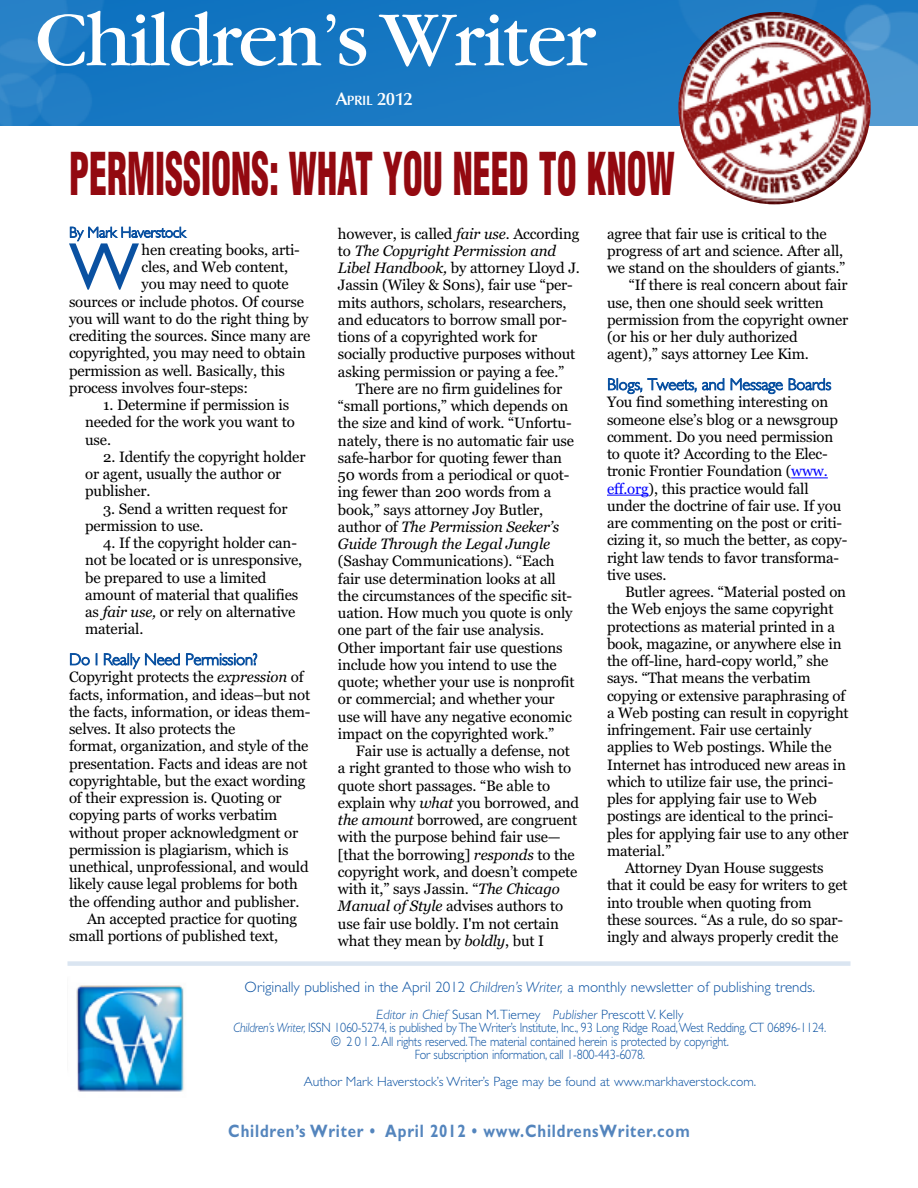
<style>
.page{position:relative;width:918px;height:1188px;background:#fff}
.page>*{position:absolute;margin:0;border:0;box-sizing:border-box;transform-origin:0 0}
.t1{font:81px "Garamond";letter-spacing:-.02em;color:#fff}
.t2{font:67.2px "Gill Sans";color:#0a51a1}
.t3{font:900 condensed 57.6px "Helvetica";color:#930910;scale:.62 1}
.t4{font:700 18px "Gill Sans";letter-spacing:.055em;color:#5485bd;scale:.83 1}
.t5{font:600 18px "Optima";color:#fff}
.t6{font:300 16.5px "Gill Sans";letter-spacing:-.01em;color:#0a51a1}
.t7{font:15px/17.2px "Georgia";letter-spacing:-.01em;color:#000}
.t8{font:300 15px "Gill Sans";color:#0a51a1}
.t9{font:300 13.5px/13.5px "Gill Sans";letter-spacing:-.015em;color:#0a51a1;text-align:center}
.s1{font-size:13.5px}
.s2{font-style:italic}
.s3{color:#00f}
</style>
<div class="page">
<hr style="left:791px;top:477px;width:37px;height:1px;background:#00f">
<hr style="left:607px;top:495px;width:42px;height:1px;background:#00f">
<img style="left:76px;top:985px;width:109px;height:107px">
<div style="left:68px;top:961px;width:782px;height:5px;background:#dae5f1"></div>
<img style="left:0;top:0;width:918px;height:125px">
<img style="left:678px;top:12px;width:193px;height:192px;border-radius:50%">
<h1 class="t1" style="left:35px;top:12px;width:562px">Children’s Writer</h1>
<p class="t5" style="left:336px;top:92px;width:79px">A<span class="s1">PRIL</span> 2012</p>
<h3 class="t3" style="left:69px;top:141px;width:979px">PERMISSIONS: WHAT YOU NEED TO KNOW</h3>
<p class="t8" style="left:69px;top:227px;width:118px">By Mark Haverstock</p>
<h2 class="t2" style="left:69px;top:241px;width:72px">W</h2>
<p class="t7" style="left:142px;top:241px;width:160px">hen creating books, arti-</p>
<p class="t7" style="left:142px;top:258px;width:148px">cles, and Web content,</p>
<p class="t7" style="left:142px;top:275px;width:149px">you may need to quote</p>
<p class="t7" style="left:69px;top:293px;width:237px">sources or include photos. Of course</p>
<p class="t7" style="left:69px;top:310px;width:241px">you will want to do the right thing by</p>
<p class="t7" style="left:69px;top:327px;width:243px">crediting the sources. Since many are</p>
<p class="t7" style="left:69px;top:344px;width:238px">copyrighted, you may need to obtain</p>
<p class="t7" style="left:69px;top:362px;width:218px">permission as well. Basically, this</p>
<p class="t7" style="left:69px;top:379px;width:181px">process involves four-steps:</p>
<p class="t7" style="left:85px;top:396px;width:211px;text-indent:18px">1. Determine if permission is needed for the work you want to use.</p>
<p class="t7" style="left:85px;top:448px;width:222px;text-indent:18px">2. Identify the copyright holder or agent, usually the author or publisher.</p>
<p class="t7" style="left:85px;top:500px;width:204px;text-indent:18px">3. Send a written request for permission to use.</p>
<p class="t7" style="left:85px;top:534px;width:219px;text-indent:18px">4. If the copyright holder can&shy;not be located or is unresponsive, be prepared to use a limited amount of material that qualifies as <span class="s2">fair use,</span> or rely on alternative material.</p>
<p class="t6" style="left:69px;top:653px;width:190px">Do I Really Need Permission?</p>
<p class="t7" style="left:69px;top:668px;width:236px">Copyright protects the <span class="s2">expression</span> of</p>
<p class="t7" style="left:69px;top:686px;width:243px">facts, information, and ideas–but not</p>
<p class="t7" style="left:69px;top:703px;width:243px">the facts, information, or ideas them-</p>
<p class="t7" style="left:69px;top:720px;width:168px">selves. It also protects the</p>
<p class="t7" style="left:69px;top:737px;width:241px">format, organization, and style of the</p>
<p class="t7" style="left:69px;top:755px;width:240px">presentation. Facts and ideas are not</p>
<p class="t7" style="left:69px;top:772px;width:238px">copyrightable, but the exact wording</p>
<p class="t7" style="left:69px;top:789px;width:214px">of their expression is. Quoting or</p>
<p class="t7" style="left:69px;top:806px;width:210px">copying parts of works verbatim</p>
<p class="t7" style="left:69px;top:824px;width:231px">without proper acknowledgment or</p>
<p class="t7" style="left:69px;top:841px;width:221px">permission is plagiarism, which is</p>
<p class="t7" style="left:69px;top:858px;width:241px">unethical, unprofessional, and would</p>
<p class="t7" style="left:69px;top:875px;width:230px">likely cause legal problems for both</p>
<p class="t7" style="left:69px;top:893px;width:232px">the offending author and publisher.</p>
<p class="t7" style="left:87px;top:910px;width:212px">An accepted practice for quoting</p>
<p class="t7" style="left:69px;top:927px;width:211px">small portions of published text,</p>
<p class="t7" style="left:338px;top:225px;width:244px">however, is called <span class="s2">fair use.</span> According to <span class="s2">The Copyright Permission and Libel Handbook,</span> by attorney Lloyd J.<br>Jassin (Wiley &amp; S0ns), fair use “per&shy;mits authors, scholars, researchers, and educators to borrow small por&shy;tions of a copyrighted work for socially productive purposes without asking permission or paying a fee.”</p>
<p class="t7" style="left:338px;top:380px;width:238px;text-indent:18px">There are no firm guidelines for “small portions,” which depends on the size and kind of work. “Unfortu&shy;nately, there is no automatic fair use safe-harbor for quoting fewer than 50 words from a periodical or quot&shy;ing fewer than 200 words from a book,” says attorney Joy Butler, author of <span class="s2">The Permission Seeker’s Guide Through the Legal Jungle</span></p>
<p class="t7" style="left:338px;top:553px;width:238px">(Sashay Communications). “Each fair use determination looks at all the circumstances of the specific sit&shy;uation. How much you quote is only one part of the fair use analysis.<br>Other important fair use questions include how you intend to use the quote; whether your use is nonprofit or commercial; and whether your use will have any negative economic impact on the copyrighted work.”</p>
<p class="t7" style="left:338px;top:742px;width:243px;text-indent:18px">Fair use is actually a defense, not a right granted to those who wish to quote short passages. “Be able to explain why <span class="s2">what</span> you borrowed, and <span class="s2">the amount</span> borrowed, are congruent with the purpose behind fair use— [that the borrowing] <span class="s2">responds</span> to the copyright work, and doesn’t compete with it,” says Jassin. “<span class="s2">The Chicago Manual of Style</span> advises authors to use fair use boldly. I'm not certain what they mean by <span class="s2">boldly</span>, but I</p>
<p class="t7" style="left:607px;top:225px;width:221px">agree that fair use is critical to the</p>
<p class="t7" style="left:607px;top:242px;width:238px">progress of art and science. After all,</p>
<p class="t7" style="left:607px;top:259px;width:240px">we stand on the shoulders of giants.”</p>
<p class="t7" style="left:629px;top:277px;width:220px">“If there is real concern about fair</p>
<p class="t7" style="left:607px;top:294px;width:218px">use, then one should seek written</p>
<p class="t7" style="left:607px;top:311px;width:243px">permission from the copyright owner</p>
<p class="t7" style="left:607px;top:328px;width:192px">(or his or her duly authorized</p>
<p class="t7" style="left:607px;top:346px;width:203px">agent),” says attorney Lee Kim.</p>
<p class="t6" style="left:607px;top:378px;width:226px">Blogs, Tweets, and Message Boards</p>
<p class="t7" style="left:607px;top:394px;width:242px">You find something interesting on someone else’s blog or a newsgroup comment. Do you need permission to quote it? According to the Elec&shy;tronic Frontier Foundation (<span class="s3">www. eff.org</span>), this practice would fall under the doctrine of fair use. If you are commenting on the post or criti&shy;cizing it, so much the better, as copy&shy;right law tends to favor transforma&shy;tive uses.</p>
<p class="t7" style="left:625px;top:583px;width:223px">Butler agrees. “Material posted on</p>
<p class="t7" style="left:607px;top:601px;width:228px">the Web enjoys the same copyright</p>
<p class="t7" style="left:607px;top:618px;width:230px">protections as material printed in a</p>
<p class="t7" style="left:607px;top:635px;width:236px">book, magazine, or anywhere else in</p>
<p class="t7" style="left:607px;top:652px;width:223px">the off-line, hard-copy world,” she</p>
<p class="t7" style="left:607px;top:670px;width:205px">says. “That means the verbatim</p>
<p class="t7" style="left:607px;top:687px;width:240px">copying or extensive paraphrasing of</p>
<p class="t7" style="left:607px;top:704px;width:243px">a Web posting can result in copyright</p>
<p class="t7" style="left:607px;top:721px;width:206px">infringement. Fair use certainly</p>
<p class="t7" style="left:607px;top:739px;width:226px">applies to Web postings. While the</p>
<p class="t7" style="left:607px;top:756px;width:240px">Internet has introduced new areas in</p>
<p class="t7" style="left:607px;top:773px;width:228px">which to utilize fair use, the princi-</p>
<p class="t7" style="left:607px;top:790px;width:211px">ples for applying fair use to Web</p>
<p class="t7" style="left:607px;top:808px;width:228px">postings are identical to the princi-</p>
<p class="t7" style="left:607px;top:825px;width:243px">ples for applying fair use to any other</p>
<p class="t7" style="left:607px;top:842px;width:66px">material.”</p>
<p class="t7" style="left:625px;top:859px;width:200px">Attorney Dyan House suggests</p>
<p class="t7" style="left:607px;top:877px;width:242px">that it could be easy for writers to get</p>
<p class="t7" style="left:607px;top:894px;width:206px">into trouble when quoting from</p>
<p class="t7" style="left:607px;top:911px;width:238px">these sources. “As a rule, do so spar-</p>
<p class="t7" style="left:607px;top:928px;width:233px">ingly and always properly credit the</p>
<p class="t8" style="left:245px;top:981px;width:572px">Originally published in the April 2012 <span class="s2">Children’s Writer,</span> a monthly newsletter of publishing trends.</p>
<p class="t9" style="left:234px;top:1009px;width:594px"><span class="s2">Editor in Chief</span> Susan M.Tierney <span class="s2">Publisher</span> Prescott V. Kelly<br><span class="s2">Children’s Writer,</span> ISSN 1060-5274, is published by The Writer’s Institute, Inc., 93 Long Ridge Road,West Redding, CT 06896-1124. © 2 0 1 2.All rights reserved.The material contained herein is protected by copyright.<br>For subscription information, call 1-800-443-6078.</p>
<p class="t9" style="left:304px;top:1076px;width:454px">Author Mark Haverstock’s Writer’s Page may be found at www.markhaverstock.com.</p>
<p class="t4" style="left:228px;top:1125px;width:557px">Children’s Writer • April 2012 • www.ChildrensWriter.com</p>
</div>
